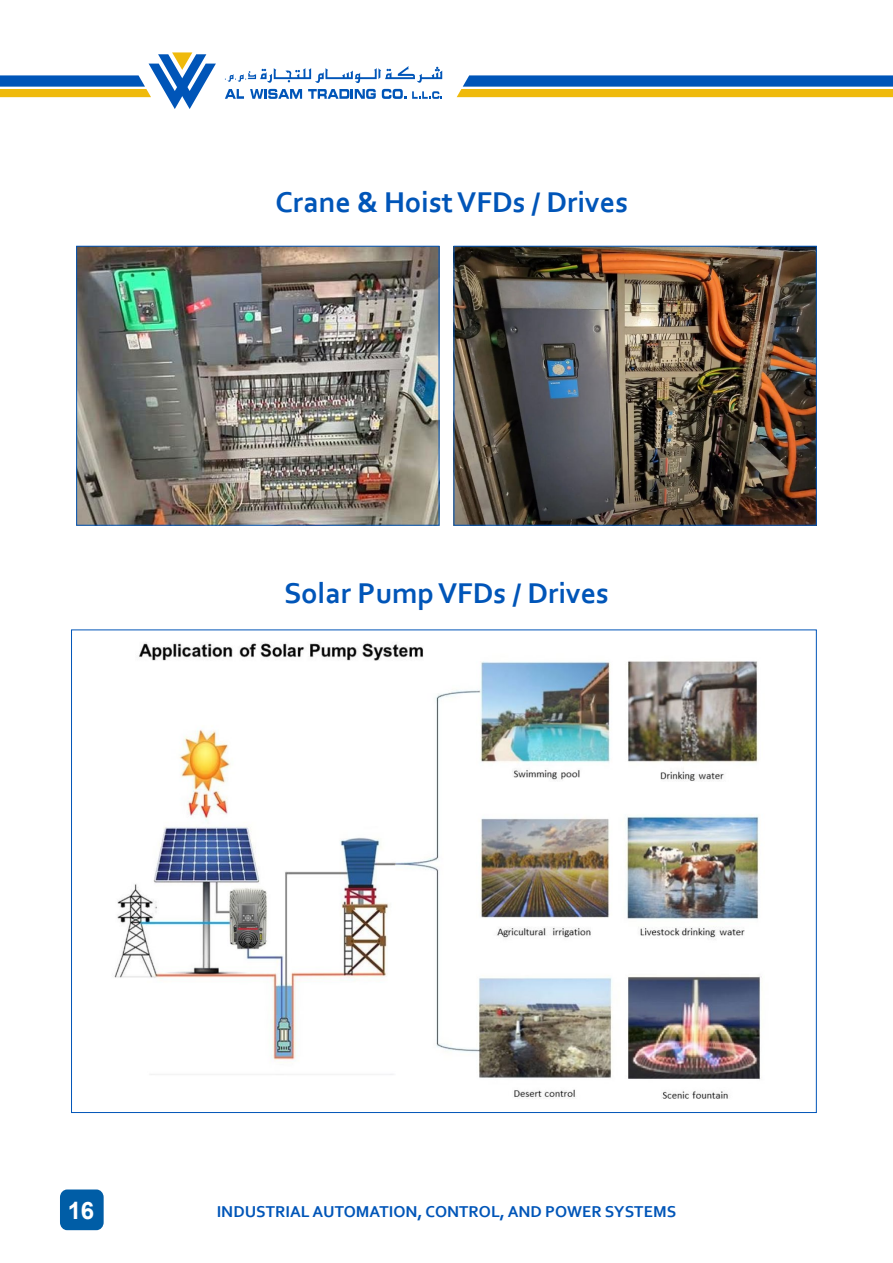
<style>
.page{position:relative;width:893px;height:1263px;background:#fff}
.page>*{position:absolute;margin:0;border:0;box-sizing:border-box;transform-origin:0 0}
.t1{font:700 30px "Corbel";color:#0055b8}
.t2{font:700 24px "Arial";color:#fff}
.t3{font:700 16.5px "Corbel";color:#0055b8}
</style>
<div class="page">
<img style="left:78px;top:248px;width:359px;height:276px">
<div style="left:76px;top:246px;width:363px;height:280px;border:1px solid #0055b8"></div>
<img style="left:456px;top:248px;width:359px;height:276px">
<div style="left:454px;top:246px;width:363px;height:280px;border:1px solid #0055b8"></div>
<img style="left:114px;top:642px;width:648px;height:457px">
<svg style="left:457px;top:75px;width:436px;height:22px"></svg>
<svg style="left:225px;top:66px;width:217px;height:33px"></svg>
<svg style="left:0;top:52px;width:216px;height:57px"></svg>
<svg style="left:60px;top:1189px;width:44px;height:41px"></svg>
<h1 class="t1" style="left:275px;top:183px;width:354px">Crane &amp; Hoist VFDs / Drives</h1>
<h1 class="t1" style="left:284px;top:575px;width:326px">Solar Pump VFDs / Drives</h1>
<h2 class="t2" style="left:68px;top:1193px;width:28px">16</h2>
<p class="t3" style="left:217px;top:1201px;width:461px">INDUSTRIAL AUTOMATION, CONTROL, AND POWER SYSTEMS</p>
</div>
